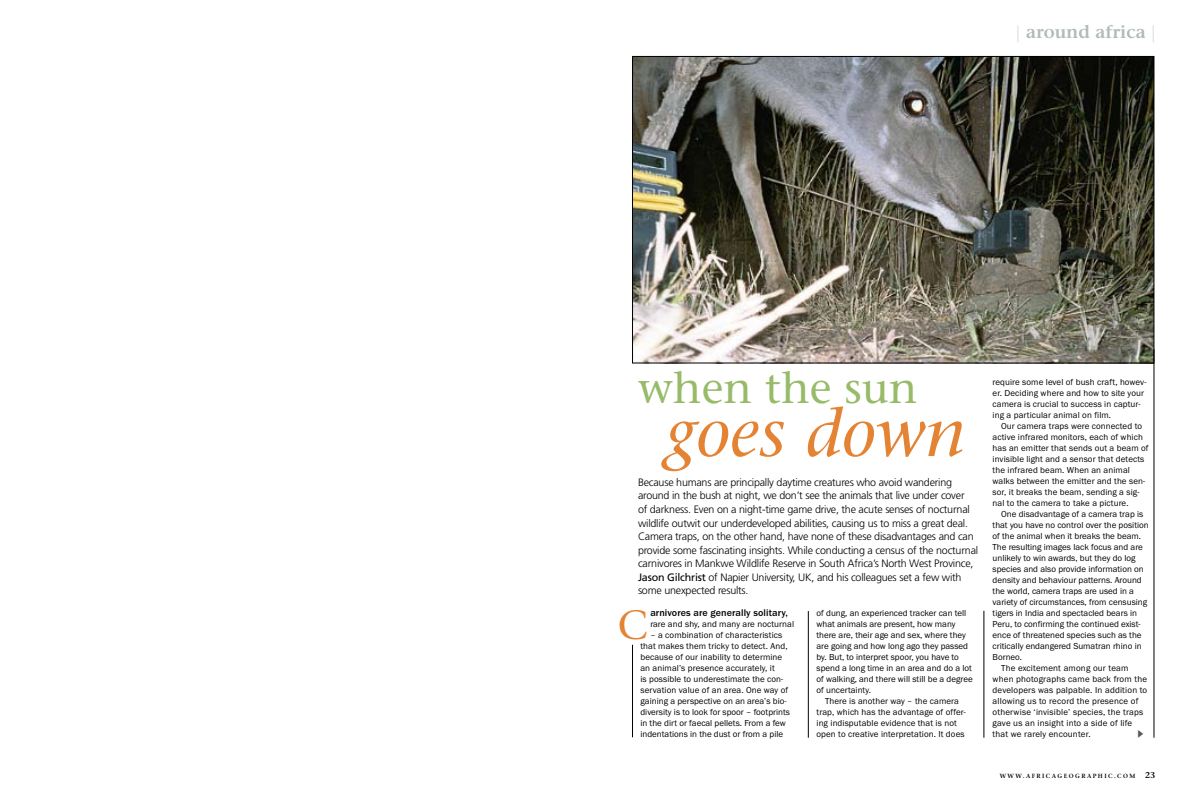
<style>
.page{position:relative;width:1191px;height:794px;background:#fff}
.page>*{position:absolute;margin:0;border:0;box-sizing:border-box;transform-origin:0 0}
.t1{font:italic 67.6px "Stone Serif";color:#e38333}
.t2{font:43.8px "Stone Serif";color:#97bb69}
.t3{font:40.8px "Stone Serif";color:#e38333}
.t4{font:600 18px "Stone Serif";color:#b2baba}
.t5{font:300 10.7px/13.5px "Frutiger";letter-spacing:-.02em;color:#000}
.t6{font:700 10px "Franklin Gothic";letter-spacing:.01em;color:#000}
.t7{font:9px/11px "Franklin Gothic";color:#000}
.t8{font:9px "Franklin Gothic";letter-spacing:.02em;color:#000}
.t9{font:600 6px "Stone Serif";letter-spacing:.24em;color:#000}
.s1{font-family:"Helvetica Neue";font-weight:200;font-size:23px}
.s2{font-weight:400}
.s3{font-size:8.5px}
</style>
<div class="page">
<img style="left:634px;top:58px;width:518px;height:303px">
<div style="left:632px;top:56px;width:522px;height:307px;border:1px solid #000"></div>
<hr style="left:1153px;top:349px;width:1px;height:388px;background:#000">
<hr style="left:808px;top:611px;width:1px;height:126px;background:#000">
<hr style="left:983px;top:611px;width:1px;height:126px;background:#000">
<hr style="left:632px;top:645px;width:1px;height:92px;background:#000">
<h3 class="t4" style="left:1015px;top:21px;width:142px"><span class="s1">|</span> around africa <span class="s1">|</span></h3>
<h2 class="t2" style="left:638px;top:360px;width:281px">when the sun</h2>
<h1 class="t1" style="left:665px;top:392px;width:301px">goes down</h1>
<p class="t5" style="left:638px;top:475px;width:342px">Because humans are principally daytime creatures who avoid wandering around in the bush at night, we don’t see the animals that live under cover<br>of darkness. Even on a night-time game drive, the acute senses of nocturnal wildlife outwit our underdeveloped abilities, causing us to miss a great deal.<br>Camera traps, on the other hand, have none of these disadvantages and can provide some fascinating insights. While conducting a census of the nocturnal carnivores in Mankwe Wildlife Reserve in South Africa’s North West Province, <span class="s2">Jason Gilchrist</span> of Napier University, UK, and his colleagues set a few with some unexpected results.</p>
<p class="t6" style="left:650px;top:607px;width:139px">arnivores are generally solitary,</p>
<p class="t7" style="left:650px;top:619px;width:145px">rare and shy, and many are nocturnal</p>
<p class="t7" style="left:640px;top:630px;width:151px;text-indent:10px">– a combination of characteristics that makes them tricky to detect. And, because of our inability to determine an animal’s presence accurately, it<br>is possible to underestimate the con&shy;servation value of an area. One way of gaining a perspective on an area’s bio&shy;diversity is to look for spoor – footprints in the dirt or faecal pellets. From a few indentations in the dust or from a pile</p>
<h3 class="t3" style="left:617px;top:599px;width:32px">C</h3>
<p class="t7" style="left:816px;top:608px;width:151px">of dung, an experienced tracker can tell</p>
<p class="t7" style="left:816px;top:619px;width:140px">what animals are present, how many</p>
<p class="t7" style="left:816px;top:630px;width:151px">there are, their age and sex, where they</p>
<p class="t7" style="left:816px;top:641px;width:153px">are going and how long ago they passed</p>
<p class="t7" style="left:816px;top:652px;width:144px">by. But, to interpret spoor, you have to</p>
<p class="t7" style="left:816px;top:663px;width:157px">spend a long time in an area and do a lot</p>
<p class="t7" style="left:816px;top:674px;width:158px">of walking, and there will still be a degree</p>
<p class="t7" style="left:816px;top:685px;width:56px">of uncertainty.</p>
<p class="t7" style="left:825px;top:696px;width:135px">There is another way – the camera</p>
<p class="t7" style="left:816px;top:707px;width:151px">trap, which has the advantage of offer-</p>
<p class="t7" style="left:816px;top:718px;width:142px">ing indisputable evidence that is not</p>
<p class="t7" style="left:816px;top:729px;width:150px">open to creative interpretation. It does</p>
<p class="t7" style="left:992px;top:377px;width:155px">require some level of bush craft, howev&shy;er. Deciding where and how to site your camera is crucial to success in captur&shy;ing a particular animal on film.</p>
<p class="t7" style="left:992px;top:421px;width:157px;text-indent:9px">Our camera traps were connected to active infrared monitors, each of which has an emitter that sends out a beam of invisible light and a sensor that detects the infrared beam. When an animal walks between the emitter and the sen&shy;sor, it breaks the beam, sending a sig&shy;nal to the camera to take a picture.</p>
<p class="t7" style="left:1001px;top:509px;width:144px">One disadvantage of a camera trap is</p>
<p class="t7" style="left:992px;top:520px;width:158px">that you have no control over the position</p>
<p class="t7" style="left:992px;top:531px;width:150px">of the animal when it breaks the beam.</p>
<p class="t7" style="left:992px;top:542px;width:152px">The resulting images lack focus and are</p>
<p class="t7" style="left:992px;top:553px;width:144px">unlikely to win awards, but they do log</p>
<p class="t7" style="left:992px;top:564px;width:153px">species and also provide information on</p>
<p class="t7" style="left:992px;top:575px;width:151px">density and behaviour patterns. Around</p>
<p class="t7" style="left:992px;top:586px;width:143px">the world, camera traps are used in a</p>
<p class="t7" style="left:992px;top:597px;width:156px">variety of circumstances, from censusing</p>
<p class="t7" style="left:992px;top:607px;width:146px">tigers in India and spectacled bears in</p>
<p class="t7" style="left:992px;top:618px;width:149px">Peru, to confirming the continued exist-</p>
<p class="t7" style="left:992px;top:629px;width:150px">ence of threatened species such as the</p>
<p class="t7" style="left:992px;top:640px;width:150px">critically endangered Sumatran rhino in</p>
<p class="t7" style="left:992px;top:651px;width:31px">Borneo.</p>
<p class="t8" style="left:1001px;top:663px;width:129px">The excitement among our team</p>
<p class="t8" style="left:992px;top:674px;width:156px">when photographs came back from the</p>
<p class="t8" style="left:992px;top:685px;width:156px">developers was palpable. In addition to</p>
<p class="t8" style="left:992px;top:696px;width:147px">allowing us to record the presence of</p>
<p class="t8" style="left:992px;top:707px;width:152px">otherwise ‘invisible’ species, the traps</p>
<p class="t8" style="left:992px;top:718px;width:141px">gave us an insight into a side of life</p>
<p class="t8" style="left:992px;top:729px;width:99px">that we rarely encounter.</p>
<p class="t9" style="left:999px;top:772px;width:157px">www.africageographic.com <span class="s3">23</span></p>
</div>
